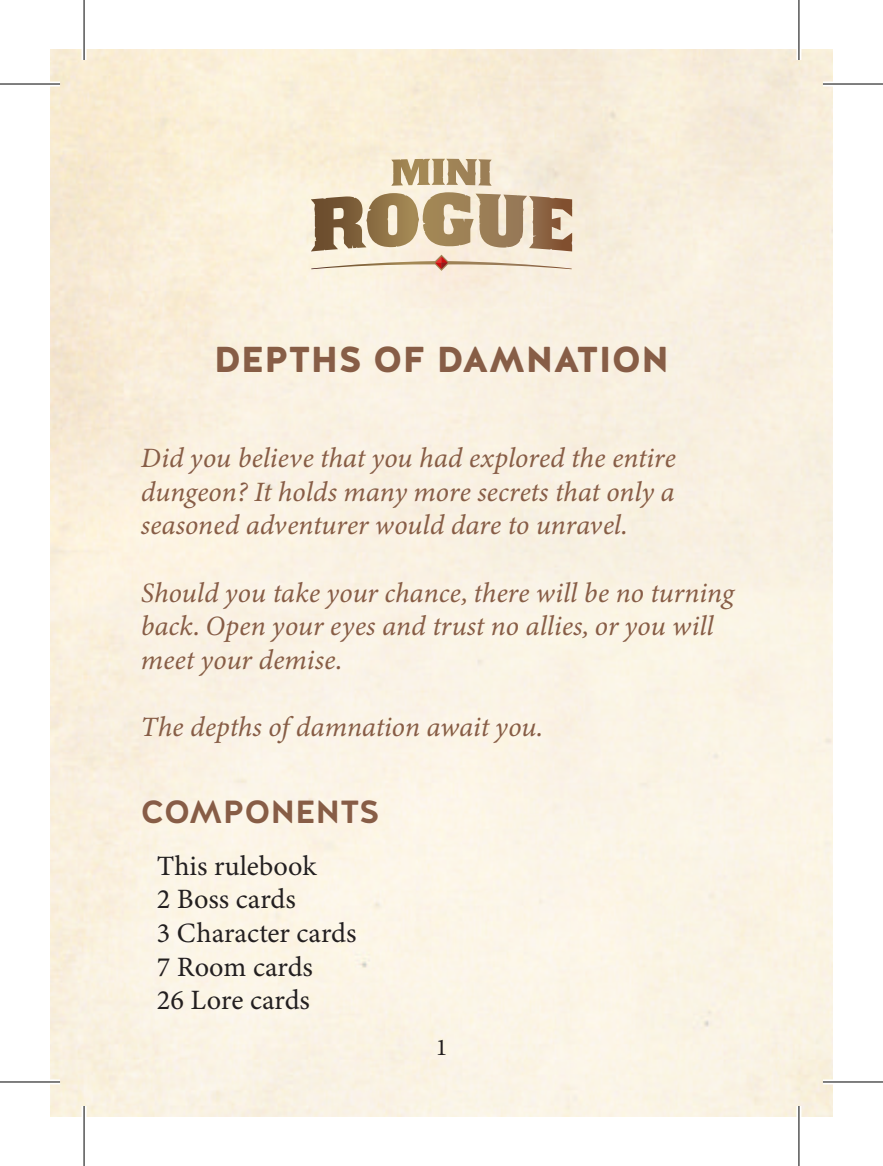
<style>
.page{position:relative;width:883px;height:1166px;background:#fff}
.page>*{position:absolute;margin:0;border:0;box-sizing:border-box;transform-origin:0 0}
.t1{font:900 36px "Halis R";color:#875d46}
.t2{font:700 32px "Halis R";color:#875d46}
.t3{font:italic 28px/33.6px "Minion Variable Concept";color:#875d46;text-align:justify}
.t4{font:28px/33.6px "Minion Variable Concept";color:#231f20}
.t5{font:24px "Minion Variable Concept";color:#231f20}
</style>
<div class="page">
<img style="left:50px;top:50px;width:782px;height:1066px">
<img style="left:317px;top:140px;width:248px;height:167px">
<svg style="left:311px;top:255px;width:260px;height:16px"></svg>
<svg style="left:391px;top:159px;width:100px;height:87px"></svg>
<hr style="left:0;top:82px;width:60px;height:4px;background:#fff">
<hr style="left:822px;top:82px;width:60px;height:4px;background:#fff">
<svg style="left:0;top:1079px;width:60px;height:5px"></svg>
<svg style="left:822px;top:1079px;width:60px;height:5px"></svg>
<hr style="left:82px;top:0;width:4px;height:60px;background:#fff">
<hr style="left:82px;top:1106px;width:4px;height:60px;background:#fff">
<svg style="left:796px;top:0;width:5px;height:60px"></svg>
<svg style="left:796px;top:1106px;width:5px;height:60px"></svg>
<hr style="left:0;top:83px;width:60px;height:2px;background:#000">
<hr style="left:822px;top:83px;width:60px;height:2px;background:#000">
<hr style="left:0;top:1081px;width:60px;height:1px;background:#000">
<hr style="left:822px;top:1081px;width:60px;height:1px;background:#000">
<hr style="left:83px;top:0;width:2px;height:60px;background:#000">
<hr style="left:83px;top:1106px;width:2px;height:60px;background:#000">
<hr style="left:798px;top:0;width:1px;height:60px;background:#000">
<hr style="left:798px;top:1106px;width:1px;height:60px;background:#000">
<p class="t1" style="left:214px;top:336px;width:457px">DEPTHS OF DAMNATION</p>
<p class="t3" style="left:141px;top:441px;width:536px">Did you believe that you had explored the entire dungeon? It holds many more secrets that only a seasoned adventurer would dare to unravel.</p>
<p class="t3" style="left:141px;top:576px;width:594px;text-align:left">Should you take your chance, there will be no turning back. Open your eyes and trust no allies, or you will meet your demise.</p>
<p class="t3" style="left:141px;top:710px;width:402px">The depths of damnation await you.</p>
<p class="t2" style="left:141px;top:791px;width:240px">COMPONENTS</p>
<p class="t4" style="left:157px;top:849px;width:201px">This rulebook<br>2 Boss cards<br>3 Character cards<br>7 Room cards<br>26 Lore cards</p>
<p class="t5" style="left:435px;top:1030px;width:13px">1</p>
</div>
